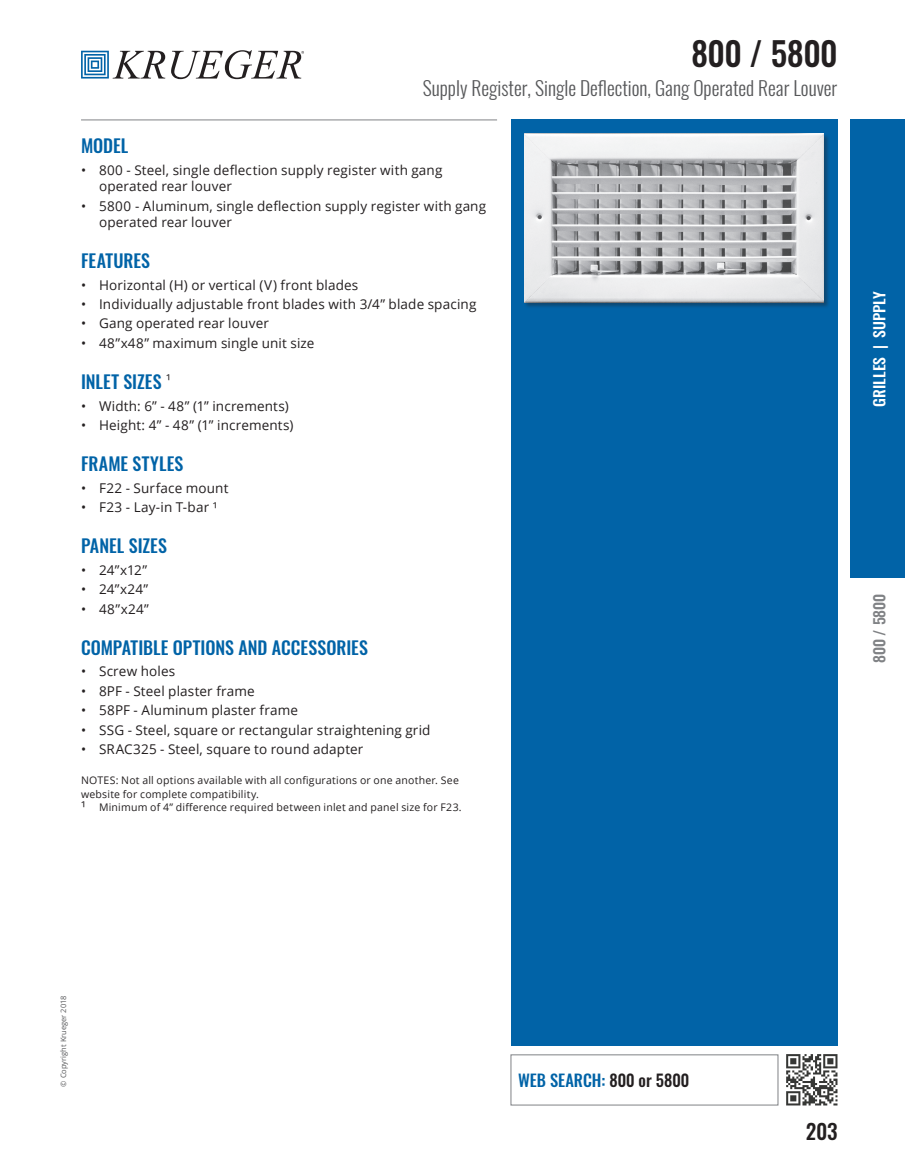
<style>
.page{position:relative;width:905px;height:1175px;background:#fff}
.page>*{position:absolute;margin:0;border:0;box-sizing:border-box;transform-origin:0 0}
.t1{font:500 33px "Oswald";color:#231f20}
.t2{font:500 21px "Oswald";color:#231f20}
.t3{font:300 19.5px "Oswald";color:#57585a}
.t4{font:500 18px "Oswald";letter-spacing:.005em;color:#0163a7}
.t5{font:500 16.5px "Oswald";color:#0163a7}
.t6{font:500 15px "Oswald";color:#fff;scale:1.05 1}
.t7{font:500 15px "Oswald";color:#808285;scale:1.05 1}
.t8{font:13.5px/16.2px "Open Sans";letter-spacing:.01em;color:#231f20}
.t9{font:10.5px/13.5px "Open Sans";letter-spacing:.02em;color:#231f20}
.t10{font:7.5px "Open Sans";color:#57585a}
.s1{font-size:13.5px}
.s2{color:#231f20}
</style>
<div class="page">
<svg style="left:81px;top:51px;width:84px;height:28px"></svg>
<svg style="left:171px;top:50px;width:133px;height:29px"></svg>
<hr style="left:81px;top:120px;width:416px;height:1px;background:#808285">
<div style="left:850px;top:120px;width:54px;height:458px;background:#0163a7"></div>
<div style="left:510px;top:120px;width:327px;height:926px;background:#0163a7"></div>
<img style="left:778px;top:1054px;width:60px;height:52px">
<div style="left:510px;top:1054px;width:268px;height:51px;border:1px solid #808285"></div>
<div style="left:524px;top:134px;width:306px;height:175px;background:#231f20;opacity:.4"></div>
<img style="left:524px;top:134px;width:300px;height:168px">
<h1 class="t1" style="left:691px;top:30px;width:147px">800 / 5800</h1>
<h3 class="t3" style="left:423px;top:75px;width:416px">Supply Register, Single Deflection, Gang Operated Rear Louver</h3>
<h3 class="t4" style="left:81px;top:133px;width:49px">MODEL</h3>
<p class="t8" style="left:99px;top:162px;width:345px;text-indent:-18px">• 800 - Steel, single deflection supply register with gang operated rear louver</p>
<p class="t8" style="left:99px;top:197px;width:388px;text-indent:-18px">• 5800 - Aluminum, single deflection supply register with gang operated rear louver</p>
<h3 class="t4" style="left:81px;top:248px;width:71px">FEATURES</h3>
<p class="t8" style="left:81px;top:276px;width:279px">• Horizontal (H) or vertical (V) front blades</p>
<p class="t8" style="left:81px;top:296px;width:397px">• Individually adjustable front blades with 3/4” blade spacing</p>
<p class="t8" style="left:81px;top:315px;width:189px">• Gang operated rear louver</p>
<p class="t8" style="left:81px;top:334px;width:235px">• 48”x48” maximum single unit size</p>
<h3 class="t4" style="left:81px;top:369px;width:91px">INLET SIZES <sup>¹</sup></h3>
<p class="t8" style="left:81px;top:397px;width:209px">• Width: 6” - 48” (1” increments)</p>
<p class="t8" style="left:81px;top:417px;width:214px">• Height: 4” - 48” (1” increments)</p>
<h3 class="t4" style="left:81px;top:451px;width:104px">FRAME STYLES</h3>
<p class="t8" style="left:81px;top:479px;width:149px">• F22 - Surface mount</p>
<p class="t8" style="left:81px;top:499px;width:138px">• F23 - Lay-in T-bar ¹</p>
<h3 class="t4" style="left:81px;top:533px;width:87px">PANEL SIZES</h3>
<p class="t8" style="left:81px;top:561px;width:68px">• 24”x12”</p>
<p class="t8" style="left:81px;top:581px;width:69px">• 24”x24”</p>
<p class="t8" style="left:81px;top:600px;width:69px">• 48”x24”</p>
<h3 class="t4" style="left:81px;top:635px;width:288px">COMPATIBLE OPTIONS AND ACCESSORIES</h3>
<p class="t8" style="left:81px;top:663px;width:96px">• Screw holes</p>
<p class="t8" style="left:81px;top:682px;width:175px">• 8PF - Steel plaster frame</p>
<p class="t8" style="left:81px;top:702px;width:218px">• 58PF - Aluminum plaster frame</p>
<p class="t8" style="left:81px;top:721px;width:351px">• SSG - Steel, square or rectangular straightening grid</p>
<p class="t8" style="left:81px;top:741px;width:284px">• SRAC325 - Steel, square to round adapter</p>
<p class="t9" style="left:81px;top:773px;width:382px">NOTES: Not all options available with all configurations or one another. See website for complete compatibility.<br><span class="s1">¹</span> Minimum of 4” difference required between inlet and panel size for F23.</p>
<p class="t6" style="left:868px;top:406px;width:112px;rotate:-90deg">GRILLES | SUPPLY</p>
<p class="t7" style="left:868px;top:663px;width:68px;rotate:-90deg">800 / 5800</p>
<p class="t10" style="left:58px;top:1086px;width:93px;rotate:-90deg">© Copyright Krueger 2018</p>
<p class="t5" style="left:518px;top:1069px;width:173px">WEB SEARCH: <span class="s2">800 or 5800</span></p>
<h2 class="t2" style="left:805px;top:1116px;width:33px">203</h2>
</div>
